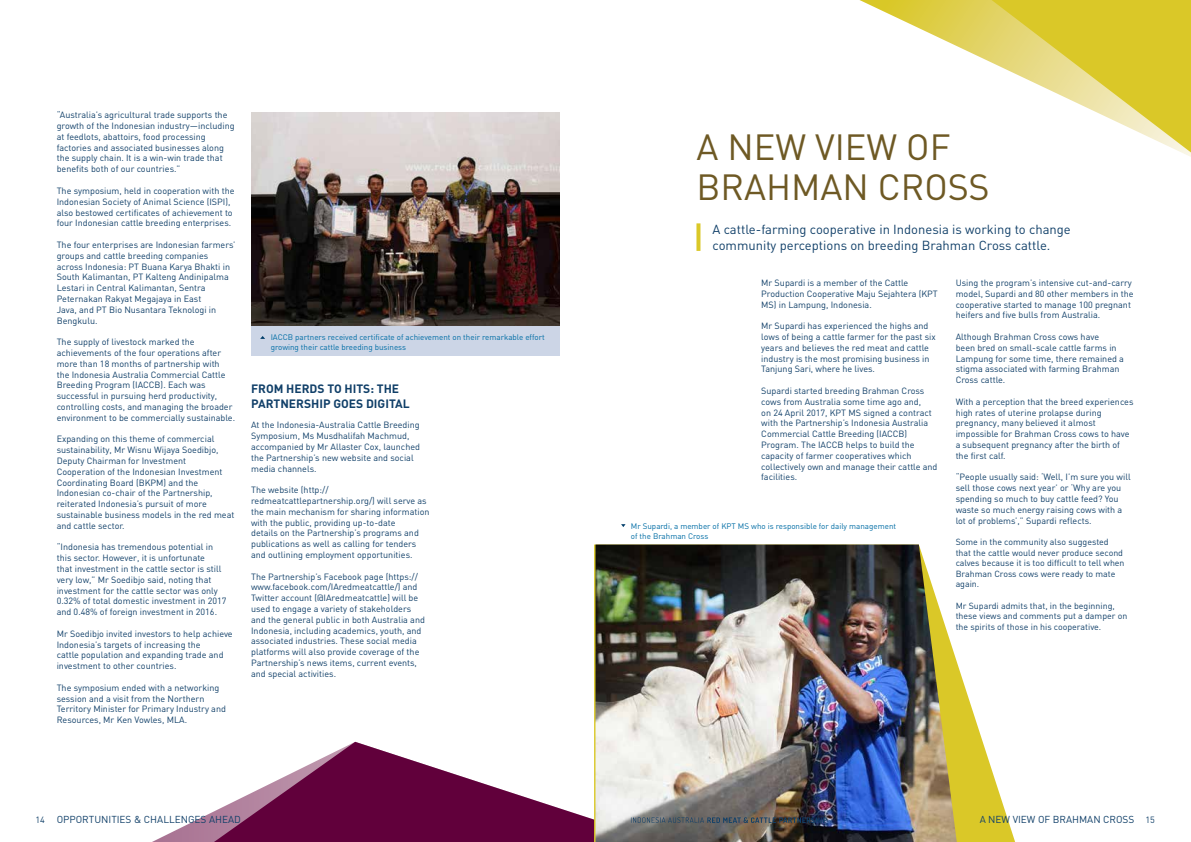
<style>
.page{position:relative;width:1191px;height:842px;background:#fff}
.page>*{position:absolute;margin:0;border:0;box-sizing:border-box;transform-origin:0 0}
.t1{font:36px/40px "DIN";color:#6e5924}
.t2{font:13px/15.6px "DIN";color:#114069}
.t3{font:700 12px/14.4px "DIN";color:#114069}
.t4{font:10px "DIN";color:#114069}
.t5{font:9px/10.8px "DIN";color:#114069}
.t6{font:8.8px/10.6px "DIN";color:#114069}
.t7{font:8px/9.6px "DIN";color:#006da5}
</style>
<div class="page">
<svg style="left:152px;top:811px;width:62px;height:31px"></svg>
<svg style="left:214px;top:742px;width:380px;height:100px;fill:#61003b"></svg>
<svg style="left:859px;top:0;width:332px;height:157px"></svg>
<svg style="left:594px;top:544px;width:421px;height:298px"></svg>
<svg style="left:696px;top:223px;width:4px;height:28px"></svg>
<svg style="left:991px;top:0;width:200px;height:152px"></svg>
<img style="left:595px;top:544px;width:361px;height:298px">
<img style="left:251px;top:113px;width:309px;height:213px">
<div style="left:251px;top:326px;width:309px;height:30px;background:#ccd5e6"></div>
<svg style="left:631px;top:817px;width:195px;height:6px"></svg>
<p class="t5" style="left:57px;top:109px;width:179px">“Australia’s agricultural trade supports the growth of the Indonesian industry—including at feedlots, abattoirs, food processing factories and associated businesses along the supply chain. It is a win-win trade that benefits both of our countries.”</p>
<p class="t5" style="left:57px;top:185px;width:179px">The symposium, held in cooperation with the Indonesian Society of Animal Science (ISPI), also bestowed certificates of achievement to four Indonesian cattle breeding enterprises.</p>
<p class="t5" style="left:57px;top:239px;width:180px">The four enterprises are Indonesian farmers’ groups and cattle breeding companies across Indonesia: PT Buana Karya Bhakti in South Kalimantan, PT Kalteng Andinipalma Lestari in Central Kalimantan, Sentra Peternakan Rakyat Megajaya in East<br>Java, and PT Bio Nusantara Teknologi in Bengkulu.</p>
<p class="t5" style="left:57px;top:336px;width:180px">The supply of livestock marked the achievements of the four operations after more than 18 months of partnership with<br>the Indonesia Australia Commercial Cattle Breeding Program (IACCB). Each was successful in pursuing herd productivity, controlling costs, and managing the broader environment to be commercially sustainable.</p>
<p class="t5" style="left:57px;top:433px;width:179px">Expanding on this theme of commercial sustainability, Mr Wisnu Wijaya Soedibjo, Deputy Chairman for Investment Cooperation of the Indonesian Investment Coordinating Board (BKPM) and the Indonesian co-chair of the Partnership, reiterated Indonesia’s pursuit of more sustainable business models in the red meat and cattle sector.</p>
<p class="t5" style="left:57px;top:541px;width:171px">“Indonesia has tremendous potential in this sector. However, it is unfortunate<br>that investment in the cattle sector is still very low,” Mr Soedibjo said, noting that investment for the cattle sector was only 0.32% of total domestic investment in 2017 and 0.48% of foreign investment in 2016.</p>
<p class="t5" style="left:57px;top:628px;width:177px">Mr Soedibjo invited investors to help achieve Indonesia’s targets of increasing the<br>cattle population and expanding trade and investment to other countries.</p>
<p class="t5" style="left:57px;top:682px;width:171px">The symposium ended with a networking session and a visit from the Northern Territory Minister for Primary Industry and Resources, Mr Ken Vowles, MLA.</p>
<p class="t7" style="left:271px;top:332px;width:275px">IACCB partners received certificate of achievement on their remarkable effort growing their cattle breeding business</p>
<h3 class="t3" style="left:251px;top:381px;width:160px">FROM HERDS TO HITS: THE<br>PARTNERSHIP GOES DIGITAL</h3>
<p class="t5" style="left:251px;top:419px;width:170px">At the Indonesia-Australia Cattle Breeding Symposium, Ms Musdhalifah Machmud, accompanied by Mr Allaster Cox, launched the Partnership’s new website and social media channels.</p>
<p class="t5" style="left:251px;top:484px;width:180px">The website (http:// redmeatcattlepartnership.org/) will serve as the main mechanism for sharing information with the public, providing up-to-date<br>details on the Partnership’s programs and publications as well as calling for tenders and outlining employment opportunities.</p>
<p class="t5" style="left:251px;top:571px;width:175px">The Partnership’s Facebook page (https:// www.facebook.com/IAredmeatcattle/) and Twitter account (@IAredmeatcattle) will be used to engage a variety of stakeholders and the general public in both Australia and Indonesia, including academics, youth, and associated industries. These social media platforms will also provide coverage of the Partnership’s news items, current events, and special activities.</p>
<h1 class="t1" style="left:696px;top:127px;width:295px">A NEW VIEW OF<br>BRAHMAN CROSS</h1>
<h2 class="t2" style="left:712px;top:221px;width:360px">A cattle-farming cooperative in Indonesia is working to change community perceptions on breeding Brahman Cross cattle.</h2>
<p class="t5" style="left:955px;top:277px;width:179px">Using the program’s intensive cut-and-carry model, Supardi and 80 other members in the cooperative started to manage 100 pregnant heifers and five bulls from Australia.</p>
<p class="t5" style="left:955px;top:331px;width:170px">Although Brahman Cross cows have<br>been bred on small-scale cattle farms in Lampung for some time, there remained a stigma associated with farming Brahman Cross cattle.</p>
<p class="t5" style="left:955px;top:396px;width:179px">With a perception that the breed experiences high rates of uterine prolapse during pregnancy, many believed it almost impossible for Brahman Cross cows to have a subsequent pregnancy after the birth of the first calf.</p>
<p class="t5" style="left:955px;top:472px;width:177px">“People usually said: ‘Well, I’m sure you will sell those cows next year’ or ‘Why are you spending so much to buy cattle feed? You waste so much energy raising cows with a lot of problems’,” Supardi reflects.</p>
<p class="t6" style="left:955px;top:536px;width:170px">Some in the community also suggested that the cattle would never produce second calves because it is too difficult to tell when Brahman Cross cows were ready to mate again.</p>
<p class="t6" style="left:955px;top:600px;width:173px">Mr Supardi admits that, in the beginning, these views and comments put a damper on the spirits of those in his cooperative.</p>
<p class="t5" style="left:761px;top:277px;width:178px">Mr Supardi is a member of the Cattle<br>Production Cooperative Maju Sejahtera (KPT<br>MS) in Lampung, Indonesia.</p>
<p class="t5" style="left:761px;top:320px;width:176px">Mr Supardi has experienced the highs and lows of being a cattle farmer for the past six years and believes the red meat and cattle industry is the most promising business in Tanjung Sari, where he lives.</p>
<p class="t5" style="left:761px;top:385px;width:178px">Supardi started breeding Brahman Cross cows from Australia some time ago and,<br>on 24 April 2017, KPT MS signed a contract with the Partnership’s Indonesia Australia Commercial Cattle Breeding (IACCB)<br>Program. The IACCB helps to build the capacity of farmer cooperatives which collectively own and manage their cattle and facilities.</p>
<p class="t7" style="left:631px;top:521px;width:267px">Mr Supardi, a member of KPT MS who is responsible for daily management of the Brahman Cross</p>
<p class="t4" style="left:57px;top:813px;width:186px">OPPORTUNITIES &amp; CHALLENGES AHEAD</p>
<p class="t4" style="left:979px;top:813px;width:156px">A NEW VIEW OF BRAHMAN CROSS</p>
<p class="t5" style="left:35px;top:814px;width:11px">14</p>
<p class="t5" style="left:1145px;top:814px;width:11px">15</p>
</div>
